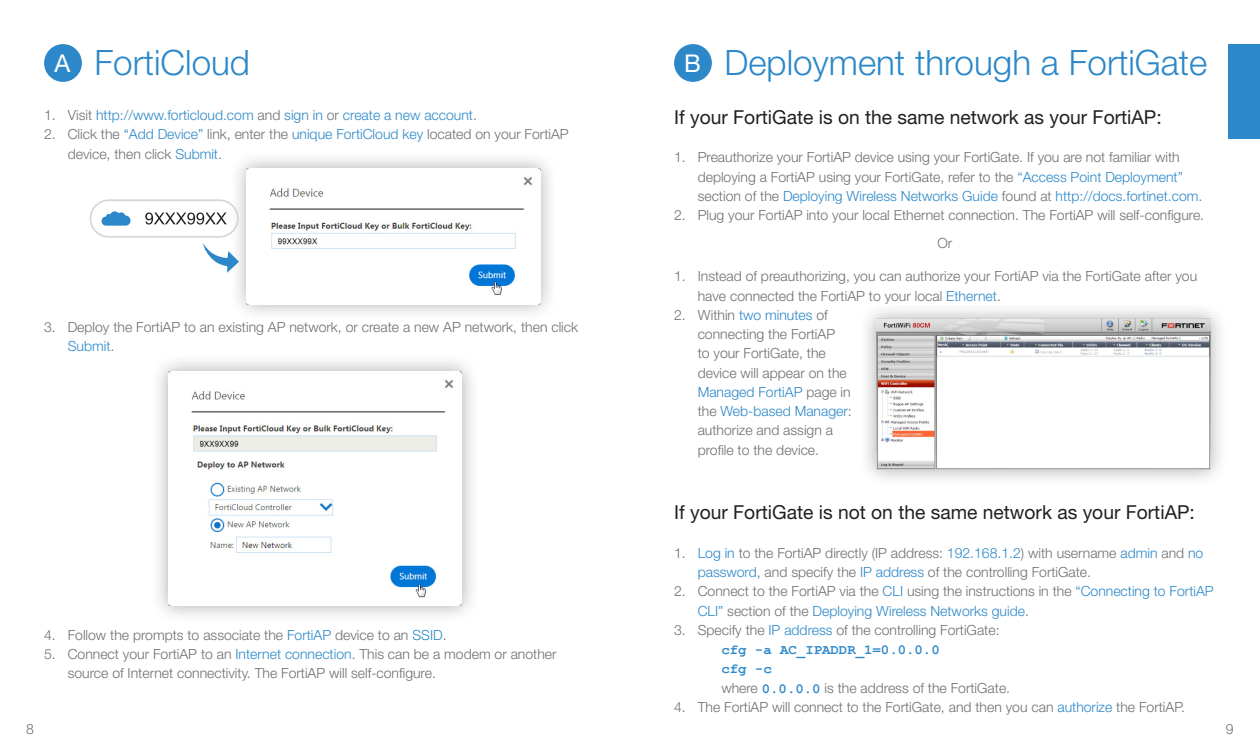
<style>
.page{position:relative;width:1260px;height:756px;background:#fff}
.page>*{position:absolute;margin:0;border:0;box-sizing:border-box;transform-origin:0 0}
.t1{font:300 35px "Helvetica Neue LT Std";color:#2c88c9}
.t2{font:19.25px "Helvetica Neue LT Std";color:#231f20}
.t3{font:300 14px/19.2px "Helvetica Neue LT Std";color:#6d6f71}
.t4{font:300 14px "Helvetica Neue LT Std";color:#2c88c9}
.t5{font:700 14px/19.2px "Courier New";color:#2c88c9}
.s1{font-weight:400;font-size:24.5px;color:#fff}
.s2{color:#6d6f71}
.s3{color:#2c88c9}
.s4{font-family:"Courier New";font-weight:700;color:#2c88c9}
</style>
<div class="page">
<div style="left:1228px;top:44px;width:32px;height:95px;background:#2c88c9"></div>
<div style="left:674px;top:44px;width:38px;height:38px;background:#2c88c9;border-radius:50%"></div>
<div style="left:859px;top:301px;width:370px;height:186px;background:#231f20;opacity:.38"></div>
<img style="left:877px;top:319px;width:334px;height:151px">
<div style="left:229px;top:150px;width:330px;height:172px;background:#231f20;opacity:.38"></div>
<img style="left:247px;top:168px;width:293px;height:136px">
<div style="left:150px;top:353px;width:330px;height:271px;background:#231f20;opacity:.38"></div>
<img style="left:168px;top:371px;width:294px;height:235px">
<div style="left:44px;top:44px;width:38px;height:38px;background:#2c88c9;border-radius:50%"></div>
<div style="left:90px;top:199px;width:149px;height:39px;border:2px solid #d6d7d9;border-radius:18px"></div>
<svg style="left:102px;top:211px;width:29px;height:15px"></svg>
<svg style="left:145px;top:213px;width:95px;height:71px"></svg>
<h1 class="t1" style="left:55px;top:42px;width:197px"><span class="s1">A</span> FortiCloud</h1>
<p class="t4" style="left:44px;top:107px;width:434px"><span class="s2">1. Visit</span> http://www.forticloud.com <span class="s2">and</span> sign in <span class="s2">or</span> create a new account<span class="s2">.</span></p>
<p class="t3" style="left:68px;top:125px;width:503px;text-indent:-24px">2. Click the <span class="s3">“Add Device”</span> link, enter the <span class="s3">unique FortiCloud key</span> located on your FortiAP device, then click <span class="s3">Submit</span>.</p>
<p class="t3" style="left:68px;top:317px;width:512px;text-indent:-24px">3. Deploy the FortiAP to an existing AP network, or create a new AP network, then click<br><span class="s3">Submit</span>.</p>
<p class="t3" style="left:44px;top:625px;width:404px">4. Follow the prompts to associate the <span class="s3">FortiAP</span> device to an <span class="s3">SSID</span>.</p>
<p class="t3" style="left:68px;top:644px;width:490px;text-indent:-24px">5. Connect your FortiAP to an <span class="s3">Internet connection</span>. This can be a modem or another source of Internet connectivity. The FortiAP will self-configure.</p>
<h1 class="t1" style="left:684px;top:42px;width:525px"><span class="s1">B</span> Deployment through a FortiGate</h1>
<h2 class="t2" style="left:674px;top:106px;width:489px">If your FortiGate is on the same network as your FortiAP:</h2>
<p class="t3" style="left:698px;top:148px;width:506px;text-indent:-24px">1. Preauthorize your FortiAP device using your FortiGate. If you are not familiar with deploying a FortiAP using your FortiGate, refer to the <span class="s3">“Access Point Deployment” </span>section of the <span class="s3">Deploying Wireless Networks Guide</span> found at <span class="s3">http://docs.fortinet.com</span>.</p>
<p class="t3" style="left:938px;top:201px;width:268px;line-height:28px;text-indent:-264px">2. Plug your FortiAP into your local Ethernet connection. The FortiAP will self-configure.<br>Or</p>
<p class="t3" style="left:698px;top:267px;width:501px;text-indent:-24px">1. Instead of preauthorizing, you can authorize your FortiAP via the FortiGate after you have connected the FortiAP to your local <span class="s3">Ethernet</span>.</p>
<p class="t3" style="left:698px;top:305px;width:156px;text-indent:-24px">2. Within <span class="s3">two minutes</span> of connecting the FortiAP<br>to your FortiGate, the device will appear on the<br><span class="s3">Managed FortiAP</span> page in the <span class="s3">Web-based Manager</span>: authorize and assign a profile to the device.</p>
<h2 class="t2" style="left:674px;top:501px;width:522px">If your FortiGate is not on the same network as your FortiAP:</h2>
<p class="t3" style="left:698px;top:543px;width:507px;text-indent:-24px">1. <span class="s3">Log in</span> to the FortiAP directly (IP address: <span class="s3">192.168.1.2</span>) with username <span class="s3">admin</span> and <span class="s3">no password</span>, and specify the <span class="s3">IP address</span> of the controlling FortiGate.</p>
<p class="t3" style="left:698px;top:582px;width:518px;text-indent:-24px">2. Connect to the FortiAP via the <span class="s3">CLI</span> using the instructions in the <span class="s3">“Connecting to FortiAP<br>CLI”</span> section of the <span class="s3">Deploying Wireless Networks guide</span>.</p>
<p class="t3" style="left:674px;top:620px;width:327px">3. Specify the <span class="s3">IP address</span> of the controlling FortiGate:</p>
<p class="t5" style="left:721px;top:640px;width:220px">cfg -a AC_IPADDR_1=0.0.0.0 cfg -c</p>
<p class="t3" style="left:721px;top:678px;width:290px">where <span class="s4">0.0.0.0</span> is the address of the FortiGate.</p>
<p class="t3" style="left:674px;top:697px;width:512px">4. The FortiAP will connect to the FortiGate, and then you can <span class="s3">authorize</span> the FortiAP.</p>
<p class="t3" style="left:26px;top:720px;width:9px">8</p>
<p class="t3" style="left:1226px;top:720px;width:9px">9</p>
</div>
